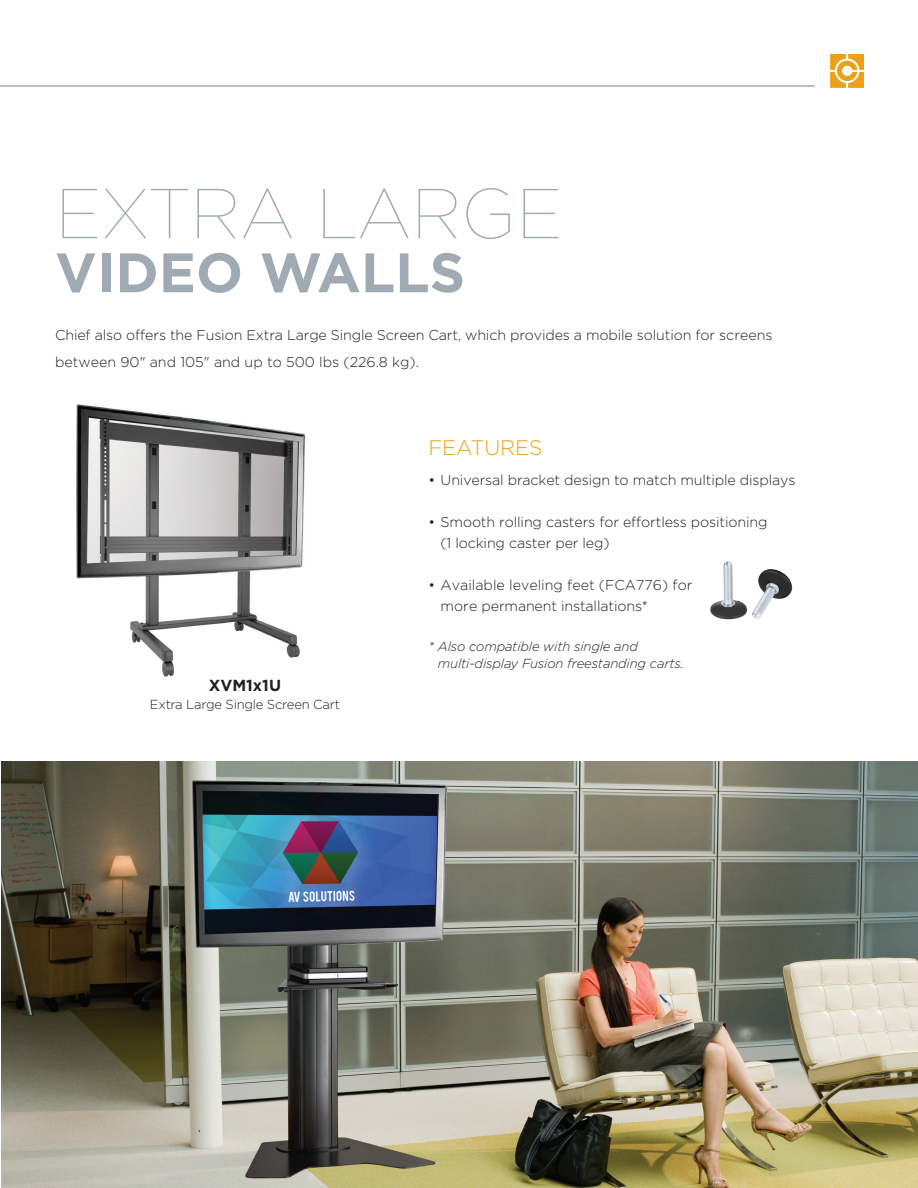
<style>
.page{position:relative;width:918px;height:1188px;background:#fff}
.page>*{position:absolute;margin:0;border:0;box-sizing:border-box;transform-origin:0 0}
.t1{font:100 70.5px "Gotham";color:#9faab2}
.t2{font:700 55.5px "Gotham";color:#9faab2}
.t3{font:300 21px "Gotham";letter-spacing:-.005em;color:#eea118}
.t4{font:700 15.9px "Gotham";color:#231f20}
.t5{font:300 14.25px/21px "Gotham";letter-spacing:-.01em;color:#231f20}
.t6{font:italic 300 13.05px/17.4px "Gotham";letter-spacing:-.01em;color:#231f20}
.t7{font:300 13.05px "Gotham";letter-spacing:-.02em;color:#231f20}
</style>
<div class="page">
<svg style="left:830px;top:54px;width:34px;height:34px"></svg>
<hr style="left:0;top:86px;width:815px;height:1px;background:#727f88">
<img style="left:76px;top:404px;width:230px;height:273px">
<img style="left:710px;top:561px;width:54px;height:59px">
<img style="left:2px;top:761px;width:916px;height:427px">
<h1 class="t1" style="left:55px;top:170px;width:509px">EXTRA LARGE</h1>
<h2 class="t2" style="left:55px;top:236px;width:412px">VIDEO WALLS</h2>
<p class="t5" style="left:55px;top:321px;width:719px;line-height:27px">Chief also offers the Fusion Extra Large Single Screen Cart, which provides a mobile solution for screens between 90" and 105" and up to 500 lbs (226.8 kg).</p>
<h3 class="t3" style="left:429px;top:434px;width:116px">FEATURES</h3>
<p class="t5" style="left:429px;top:470px;width:368px">• Universal bracket design to match multiple displays</p>
<p class="t5" style="left:441px;top:512px;width:328px;text-indent:-12px">• Smooth rolling casters for effortless positioning (1 locking caster per leg)</p>
<p class="t5" style="left:441px;top:575px;width:253px;text-indent:-12px">• Available leveling feet (FCA776) for more permanent installations*</p>
<p class="t4" style="left:209px;top:675px;width:74px">XVM1x1U</p>
<p class="t7" style="left:150px;top:696px;width:192px">Extra Large Single Screen Cart</p>
<p class="t6" style="left:438px;top:637px;width:247px;text-indent:-9px">* Also compatible with single and multi-display Fusion freestanding carts.</p>
</div>
